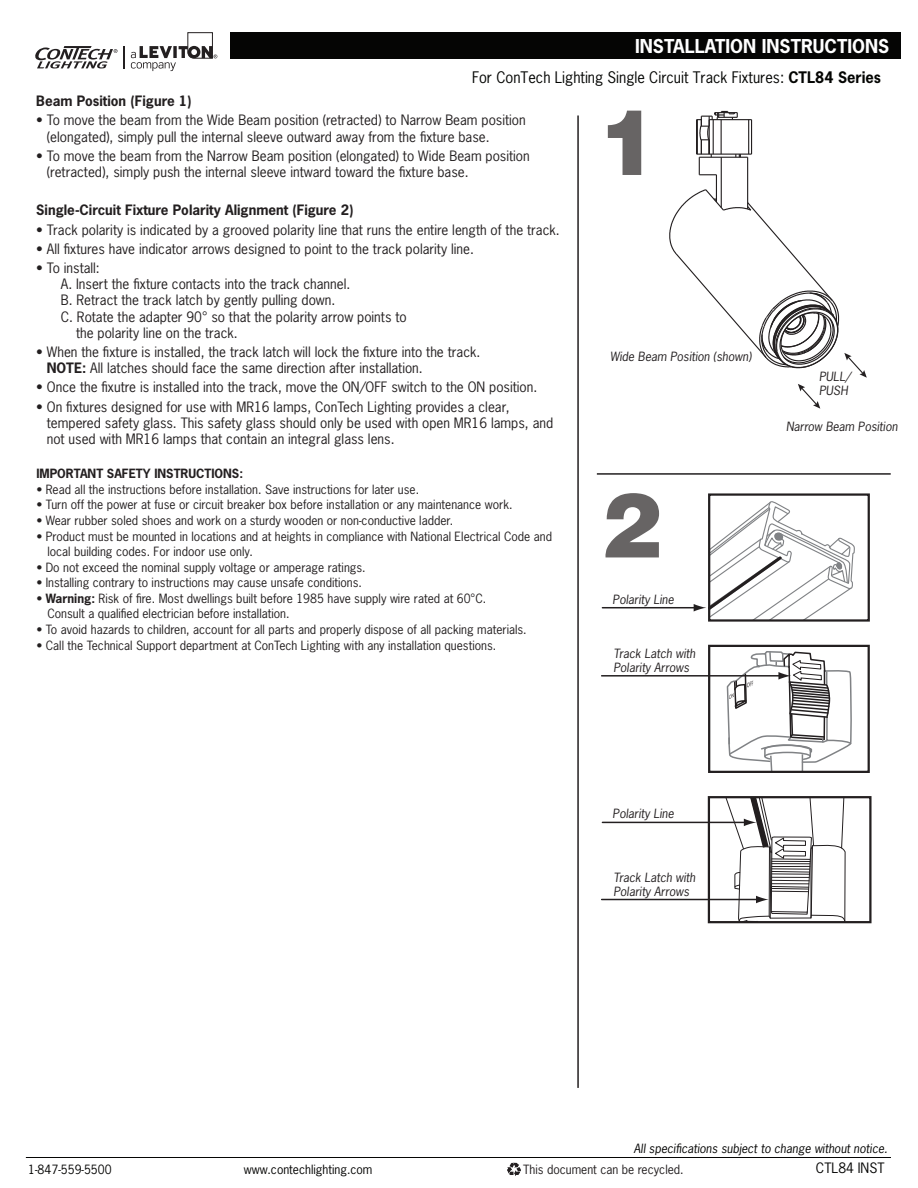
<style>
.page{position:relative;width:918px;height:1188px;background:#fff}
.page>*{position:absolute;margin:0;border:0;box-sizing:border-box;transform-origin:0 0}
.t1{font:700 18px "News Gothic Std";color:#fff}
.t2{font:15px "News Gothic Std";color:#040503}
.t3{font:13.5px/16.2px "News Gothic Std";color:#231f20}
.t4{font:700 13.5px "News Gothic Std";color:#231f20}
.t5{font:13.5px "News Gothic Std";color:#050504}
.t6{font:12px/14.4px "News Gothic Std";color:#231f20}
.t7{font:italic 12px/14.2px "News Gothic Std";color:#231f20}
.t8{font:italic 12px "News Gothic Std";color:#050504}
.t9{font:12px "News Gothic Std";color:#050504}
.t10{font:700 12px "News Gothic Std";color:#231f20}
.s1{font-weight:700}
</style>
<div class="page">
<hr style="left:26px;top:1157px;width:865px;height:1px;background:#050504">
<svg style="left:507px;top:1163px;width:14px;height:13px"></svg>
<div style="left:708px;top:796px;width:164px;height:127px;border:2px solid #231f20"></div>
<div style="left:708px;top:493px;width:162px;height:129px;border:2px solid #231f20"></div>
<hr style="left:602px;top:607px;width:94px;height:1px;background:#231f20">
<div style="left:708px;top:645px;width:162px;height:128px;border:2px solid #231f20"></div>
<hr style="left:602px;top:899px;width:157px;height:1px;background:#231f20">
<hr style="left:602px;top:822px;width:144px;height:1px;background:#231f20">
<svg style="left:719px;top:797px;width:127px;height:127px"></svg>
<hr style="left:602px;top:675px;width:179px;height:2px;background:#231f20">
<svg style="left:694px;top:500px;width:161px;height:273px"></svg>
<svg style="left:608px;top:111px;width:33px;height:64px"></svg>
<svg style="left:605px;top:493px;width:54px;height:64px"></svg>
<hr style="left:597px;top:473px;width:294px;height:2px;background:#231f20">
<hr style="left:577px;top:115px;width:2px;height:973px;background:#231f20">
<svg style="left:669px;top:111px;width:198px;height:267px"></svg>
<svg style="left:798px;top:384px;width:22px;height:25px"></svg>
<div style="left:231px;top:32px;width:670px;height:27px;background:#050504"></div>
<hr style="left:123px;top:46px;width:2px;height:22px;background:#231f20">
<svg style="left:35px;top:46px;width:83px;height:23px"></svg>
<svg style="left:131px;top:32px;width:86px;height:39px"></svg>
<h1 class="t1" style="left:635px;top:34px;width:256px">INSTALLATION INSTRUCTIONS</h1>
<p class="t2" style="left:472px;top:68px;width:411px">For ConTech Lighting Single Circuit Track Fixtures: <span class="s1">CTL84 Series</span></p>
<p class="t4" style="left:36px;top:92px;width:157px">Beam Position (Figure 1)</p>
<p class="t3" style="left:47px;top:112px;width:481px;text-indent:-10px">• To move the beam from the Wide Beam position (retracted) to Narrow Beam position (elongated), simply pull the internal sleeve outward away from the fixture base.</p>
<p class="t3" style="left:47px;top:148px;width:485px;text-indent:-10px">• To move the beam from the Narrow Beam position (elongated) to Wide Beam position (retracted), simply push the internal sleeve intward toward the fixture base.</p>
<p class="t4" style="left:36px;top:201px;width:319px">Single-Circuit Fixture Polarity Alignment (Figure 2)</p>
<p class="t3" style="left:36px;top:221px;width:525px">• Track polarity is indicated by a grooved polarity line that runs the entire length of the track.</p>
<p class="t3" style="left:36px;top:241px;width:439px">• All fixtures have indicator arrows designed to point to the track polarity line.</p>
<p class="t3" style="left:36px;top:260px;width:65px">• To install:</p>
<p class="t3" style="left:61px;top:276px;width:291px">A. Insert the fixture contacts into the track channel.</p>
<p class="t3" style="left:61px;top:292px;width:276px">B. Retract the track latch by gently pulling down.</p>
<p class="t3" style="left:61px;top:308px;width:347px">C. Rotate the adapter 90° so that the polarity arrow points to</p>
<p class="t3" style="left:76px;top:325px;width:163px">the polarity line on the track.</p>
<p class="t3" style="left:47px;top:344px;width:435px;text-indent:-10px">• When the fixture is installed, the track latch will lock the fixture into the track.<br><span class="s1">NOTE:</span> All latches should face the same direction after installation.</p>
<p class="t3" style="left:36px;top:379px;width:502px">• Once the fixutre is installed into the track, move the ON/OFF switch to the ON position.</p>
<p class="t3" style="left:47px;top:398px;width:508px;text-indent:-10px">• On fixtures designed for use with MR16 lamps, ConTech Lighting provides a clear, tempered safety glass. This safety glass should only be used with open MR16 lamps, and not used with MR16 lamps that contain an integral glass lens.</p>
<p class="t10" style="left:36px;top:465px;width:208px">IMPORTANT SAFETY INSTRUCTIONS:</p>
<p class="t6" style="left:36px;top:482px;width:384px">• Read all the instructions before installation. Save instructions for later use.</p>
<p class="t6" style="left:36px;top:498px;width:478px">• Turn off the power at fuse or circuit breaker box before installation or any maintenance work.</p>
<p class="t6" style="left:36px;top:514px;width:418px">• Wear rubber soled shoes and work on a sturdy wooden or non-conductive ladder.</p>
<p class="t6" style="left:47px;top:529px;width:506px;text-indent:-11px">• Product must be mounted in locations and at heights in compliance with National Electrical Code and local building codes. For indoor use only.</p>
<p class="t6" style="left:36px;top:560px;width:331px">• Do not exceed the nominal supply voltage or amperage ratings.</p>
<p class="t6" style="left:36px;top:576px;width:327px">• Installing contrary to instructions may cause unsafe conditions.</p>
<p class="t6" style="left:47px;top:592px;width:440px;text-indent:-11px">• <span class="s1">Warning:</span> Risk of fire. Most dwellings built before 1985 have supply wire rated at 60°C.<br>Consult a qualified electrician before installation.</p>
<p class="t6" style="left:36px;top:622px;width:492px">• To avoid hazards to children, account for all parts and properly dispose of all packing materials.</p>
<p class="t6" style="left:36px;top:638px;width:461px">• Call the Technical Support department at ConTech Lighting with any installation questions.</p>
<p class="t7" style="left:610px;top:350px;width:143px">Wide Beam Position (shown)</p>
<p class="t7" style="left:819px;top:370px;width:33px">PULL/<br>PUSH</p>
<p class="t7" style="left:786px;top:419px;width:113px">Narrow Beam Position</p>
<p class="t7" style="left:613px;top:592px;width:63px">Polarity Line</p>
<p class="t7" style="left:613px;top:646px;width:84px">Track Latch with<br>Polarity Arrows</p>
<p class="t7" style="left:613px;top:807px;width:63px">Polarity Line</p>
<p class="t7" style="left:613px;top:870px;width:84px">Track Latch with<br>Polarity Arrows</p>
<p class="t8" style="left:634px;top:1141px;width:255px">All specifications subject to change without notice.</p>
<p class="t9" style="left:28px;top:1162px;width:85px">1-847-559-5500</p>
<p class="t6" style="left:523px;top:1163px;width:162px">This document can be recycled.</p>
<p class="t9" style="left:244px;top:1162px;width:130px">www.contechlighting.com</p>
<p class="t5" style="left:816px;top:1159px;width:70px">CTL84 INST</p>
</div>
